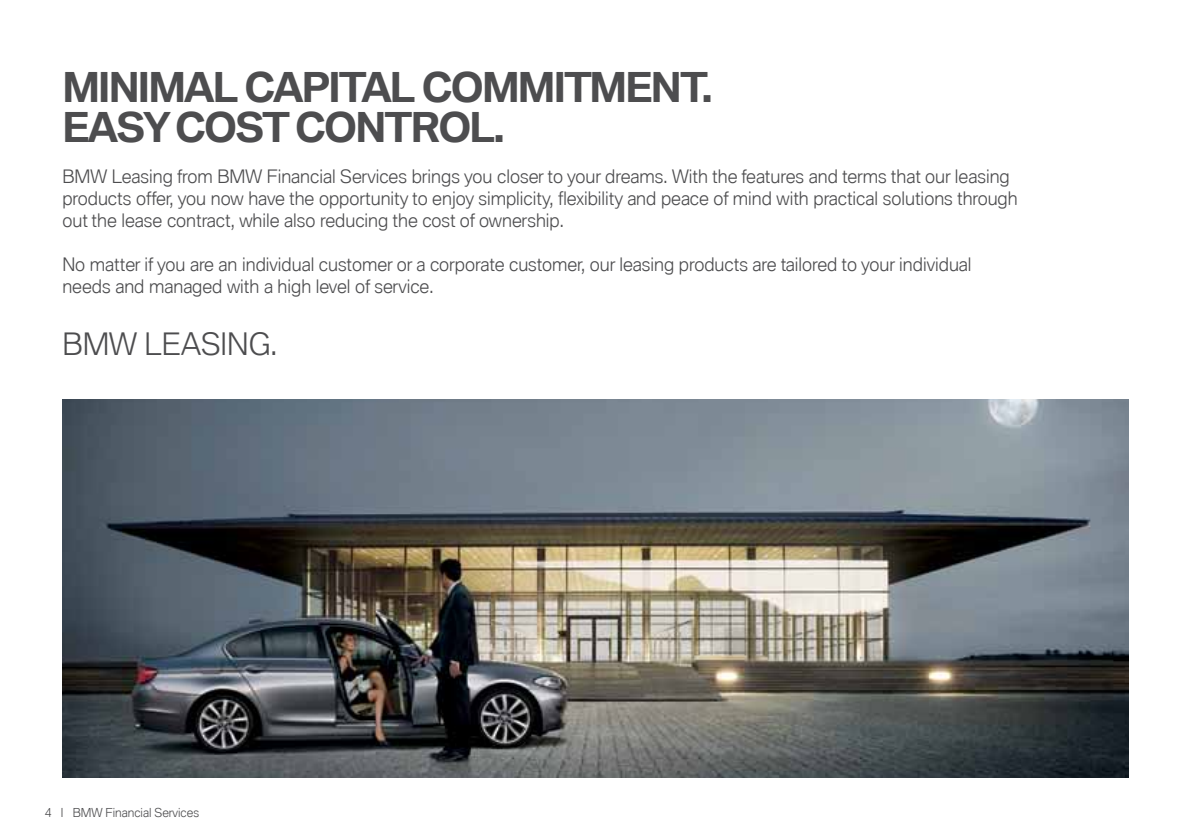
<style>
.page{position:relative;width:1191px;height:840px;background:#fff}
.page>*{position:absolute;margin:0;border:0;box-sizing:border-box;transform-origin:0 0}
.t1{font:700 40px/40px "BMW Type Global Pro";letter-spacing:-.045em;color:#4d4d4f}
.t2{font:300 30px "BMW Type Global Pro";color:#4d4d4f}
.t3{font:300 18px/22px "BMW Type Global Pro";color:#4d4d4f}
.t4{font:300 12px "BMW Type Global Pro";color:#4d4d4f}
</style>
<div class="page">
<img style="left:62px;top:399px;width:1066px;height:378px">
<h1 class="t1" style="left:62px;top:68px;width:652px">MINIMAL CAPITAL COMMITMENT.<br>EASY COST CONTROL.</h1>
<p class="t3" style="left:62px;top:166px;width:957px">BMW Leasing from BMW Financial Services brings you closer to your dreams. With the features and terms that our leasing products offer, you now have the opportunity to enjoy simplicity, flexibility and peace of mind with practical solutions through out the lease contract, while also reducing the cost of ownership.</p>
<p class="t3" style="left:62px;top:254px;width:910px">No matter if you are an individual customer or a corporate customer, our leasing products are tailored to your individual needs and managed with a high level of service.</p>
<h2 class="t2" style="left:62px;top:322px;width:216px">BMW LEASING.</h2>
<p class="t4" style="left:45px;top:803px;width:156px">4 I BMW Financial Services</p>
</div>
